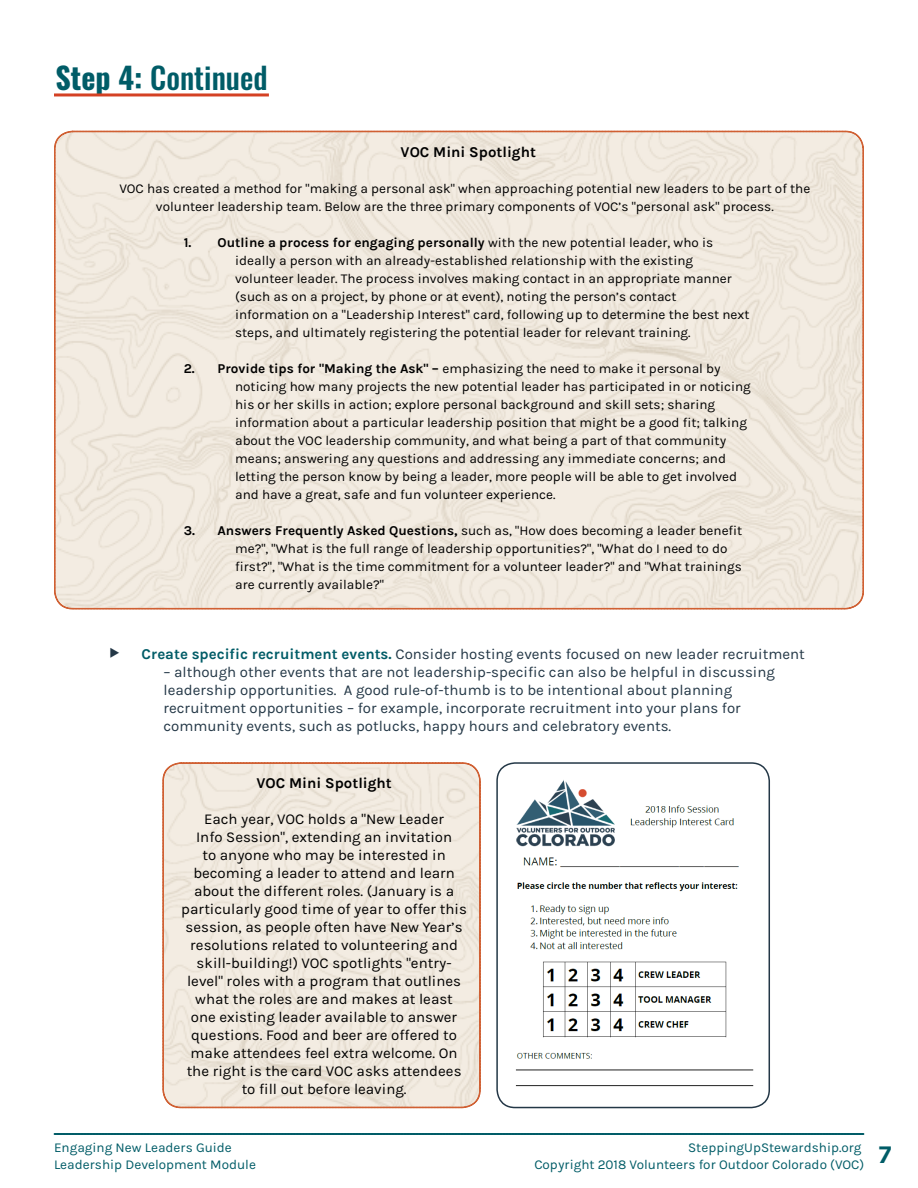
<style>
.page{position:relative;width:918px;height:1188px;background:#fff}
.page>*{position:absolute;margin:0;border:0;box-sizing:border-box;transform-origin:0 0}
.t1{font:500 30px "Oswald";color:#005c67}
.t2{font:15px/18px "Karla";color:#000;text-align:center}
.t3{font:15px/18px "Karla";color:#233746}
.t4{font:700 15px "Karla";color:#000}
.t5{font:13.5px/18px "Karla";color:#000}
.t6{font:13.5px "Karla";color:#005c67}
.s1{font-weight:700}
.s2{font-weight:700;color:#005c67}
</style>
<div class="page">
<hr style="left:54px;top:1133px;width:810px;height:2px;background:#015c67">
<hr style="left:54px;top:93px;width:215px;height:3px;background:#d44124">
<svg style="left:54px;top:130px;width:810px;height:480px;background:#efe7dc"></svg>
<svg style="left:162px;top:762px;width:319px;height:346px;background:#efe6da"></svg>
<img style="left:499px;top:772px;width:255px;height:315px">
<div style="left:496px;top:762px;width:274px;height:346px;border:2px solid #233746;border-radius:18px"></div>
<h1 class="t1" style="left:56px;top:62px;width:214px"><span class="s1">Step 4:</span> Continued</h1>
<p class="t4" style="left:401px;top:143px;width:137px">VOC Mini Spotlight</p>
<p class="t5" style="left:119px;top:180px;width:692px;text-align:center">VOC has created a method for "making a personal ask" when approaching potential new leaders to be part of the volunteer leadership team. Below are the three primary components of VOC’s "personal ask" process.</p>
<p class="t5" style="left:235px;top:234px;width:516px;text-indent:-51px"><span class="s1">1. Outline a process for engaging personally</span> with the new potential leader, who is ideally a person with an already-established relationship with the existing volunteer leader. The process involves making contact in an appropriate manner (such as on a project, by phone or at event), noting the person’s contact information on a "Leadership Interest" card, following up to determine the best next steps, and ultimately registering the potential leader for relevant training.</p>
<p class="t5" style="left:235px;top:360px;width:517px;text-indent:-51px"><span class="s1">2. Provide tips for "Making the Ask" –</span> emphasizing the need to make it personal by noticing how many projects the new potential leader has participated in or noticing his or her skills in action; explore personal background and skill sets; sharing information about a particular leadership position that might be a good fit; talking about the VOC leadership community, and what being a part of that community means; answering any questions and addressing any immediate concerns; and letting the person know by being a leader, more people will be able to get involved and have a great, safe and fun volunteer experience.</p>
<p class="t5" style="left:235px;top:522px;width:509px;text-indent:-51px"><span class="s1">3. Answers Frequently Asked Questions,</span> such as, "How does becoming a leader benefit me?", "What is the full range of leadership opportunities?", "What do I need to do first?", "What is the time commitment for a volunteer leader?" and "What trainings are currently available?"</p>
<p class="t3" style="left:110px;top:645px;width:697px">◆ <span class="s2">Create specific recruitment events.</span> Consider hosting events focused on new leader recruitment</p>
<p class="t3" style="left:163px;top:663px;width:613px">– although other events that are not leadership-specific can also be helpful in discussing leadership opportunities. A good rule-of-thumb is to be intentional about planning recruitment opportunities – for example, incorporate recruitment into your plans for community events, such as potlucks, happy hours and celebratory events.</p>
<p class="t4" style="left:256px;top:774px;width:137px">VOC Mini Spotlight</p>
<p class="t2" style="left:181px;top:810px;width:287px">Each year, VOC holds a "New Leader<br>Info Session", extending an invitation<br>to anyone who may be interested in becoming a leader to attend and learn about the different roles. (January is a particularly good time of year to offer this session, as people often have New Year’s resolutions related to volunteering and skill-building!) VOC spotlights "entry&shy;level" roles with a program that outlines what the roles are and makes at least one existing leader available to answer questions. Food and beer are offered to make attendees feel extra welcome. On the right is the card VOC asks attendees to fill out before leaving.</p>
<p class="t6" style="left:54px;top:1141px;width:179px">Engaging New Leaders Guide</p>
<p class="t6" style="left:688px;top:1141px;width:175px">SteppingUpStewardship.org</p>
<p class="t6" style="left:54px;top:1157px;width:204px">Leadership Development Module</p>
<p class="t6" style="left:534px;top:1157px;width:359px">Copyright 2018 Volunteers for Outdoor Colorado (VOC) <sup>7</sup></p>
</div>
